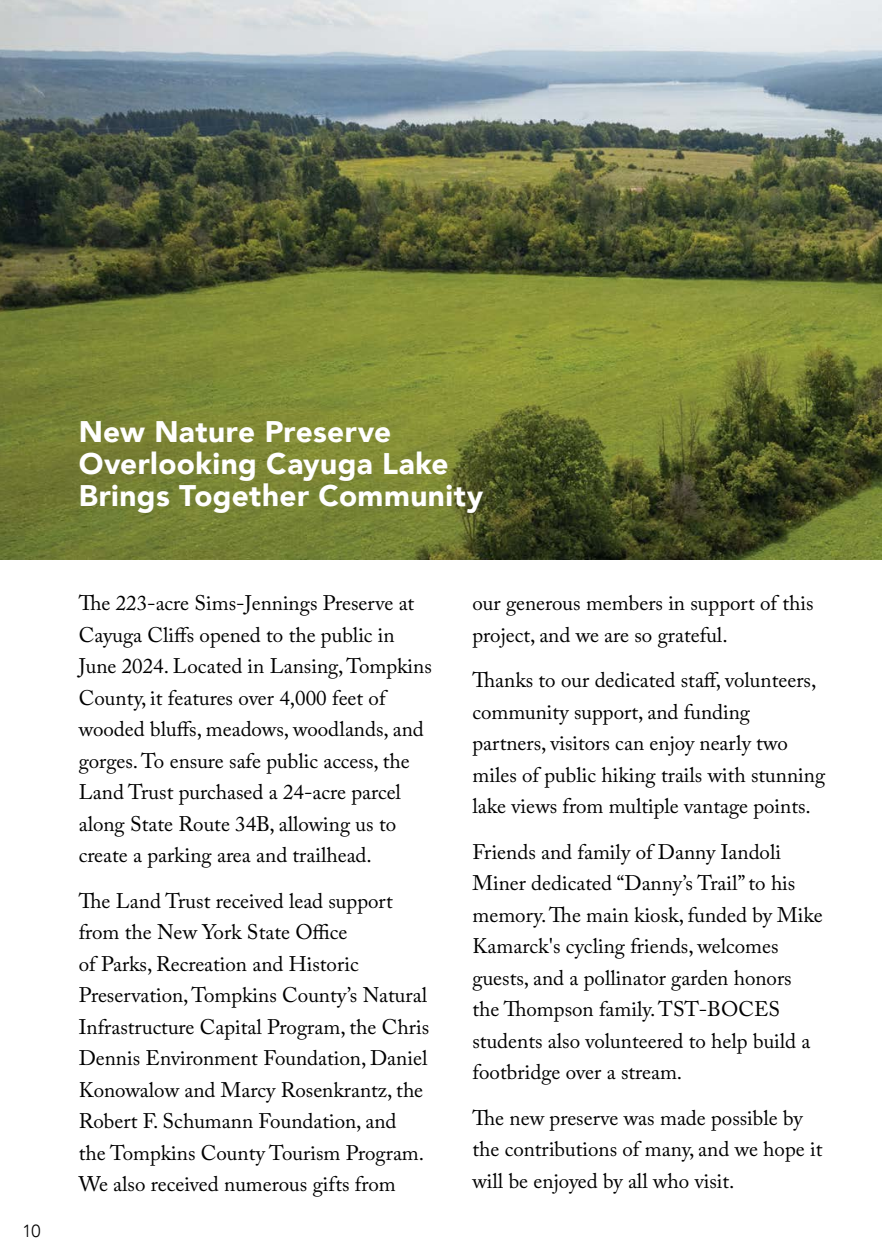
<style>
.page{position:relative;width:882px;height:1260px;background:#fff}
.page>*{position:absolute;margin:0;border:0;box-sizing:border-box;transform-origin:0 0}
.t1{font:900 29.75px/32px "Avenir";letter-spacing:.015em;color:#fff}
.t2{font:21px/31.5px "Adobe Caslon Pro";color:#000}
.t3{font:300 17.5px "Avenir";color:#000}
</style>
<div class="page">
<img style="left:0;top:0;width:882px;height:559px">
<p class="t3" style="left:22px;top:1221px;width:20px">10</p>
<h1 class="t1" style="left:79px;top:415px;width:406px">New Nature Preserve<br>Overlooking Cayuga Lake<br>Brings Together Community</h1>
<p class="t2" style="left:79px;top:587px;width:355px">The 223-acre Sims-Jennings Preserve at Cayuga Cliffs opened to the public in June 2024. Located in Lansing, Tompkins County, it features over 4,000 feet of wooded bluffs, meadows, woodlands, and gorges. To ensure safe public access, the Land Trust purchased a 24-acre parcel along State Route 34B, allowing us to create a parking area and trailhead.</p>
<p class="t2" style="left:79px;top:885px;width:352px">The Land Trust received lead support from the New York State Office<br>of Parks, Recreation and Historic Preservation, Tompkins County’s Natural Infrastructure Capital Program, the Chris Dennis Environment Foundation, Daniel Konowalow and Marcy Rosenkrantz, the Robert F. Schumann Foundation, and<br>the Tompkins County Tourism Program.<br>We also received numerous gifts from</p>
<p class="t2" style="left:472px;top:587px;width:342px">our generous members in support of this project, and we are so grateful.</p>
<p class="t2" style="left:472px;top:664px;width:354px">Thanks to our dedicated staff, volunteers, community support, and funding partners, visitors can enjoy nearly two miles of public hiking trails with stunning lake views from multiple vantage points.</p>
<p class="t2" style="left:472px;top:836px;width:352px">Friends and family of Danny Iandoli Miner dedicated “Danny’s Trail” to his memory. The main kiosk, funded by Mike Kamarck's cycling friends, welcomes guests, and a pollinator garden honors the Thompson family. TST-BOCES students also volunteered to help build a footbridge over a stream.</p>
<p class="t2" style="left:472px;top:1102px;width:351px">The new preserve was made possible by the contributions of many, and we hope it will be enjoyed by all who visit.</p>
</div>
